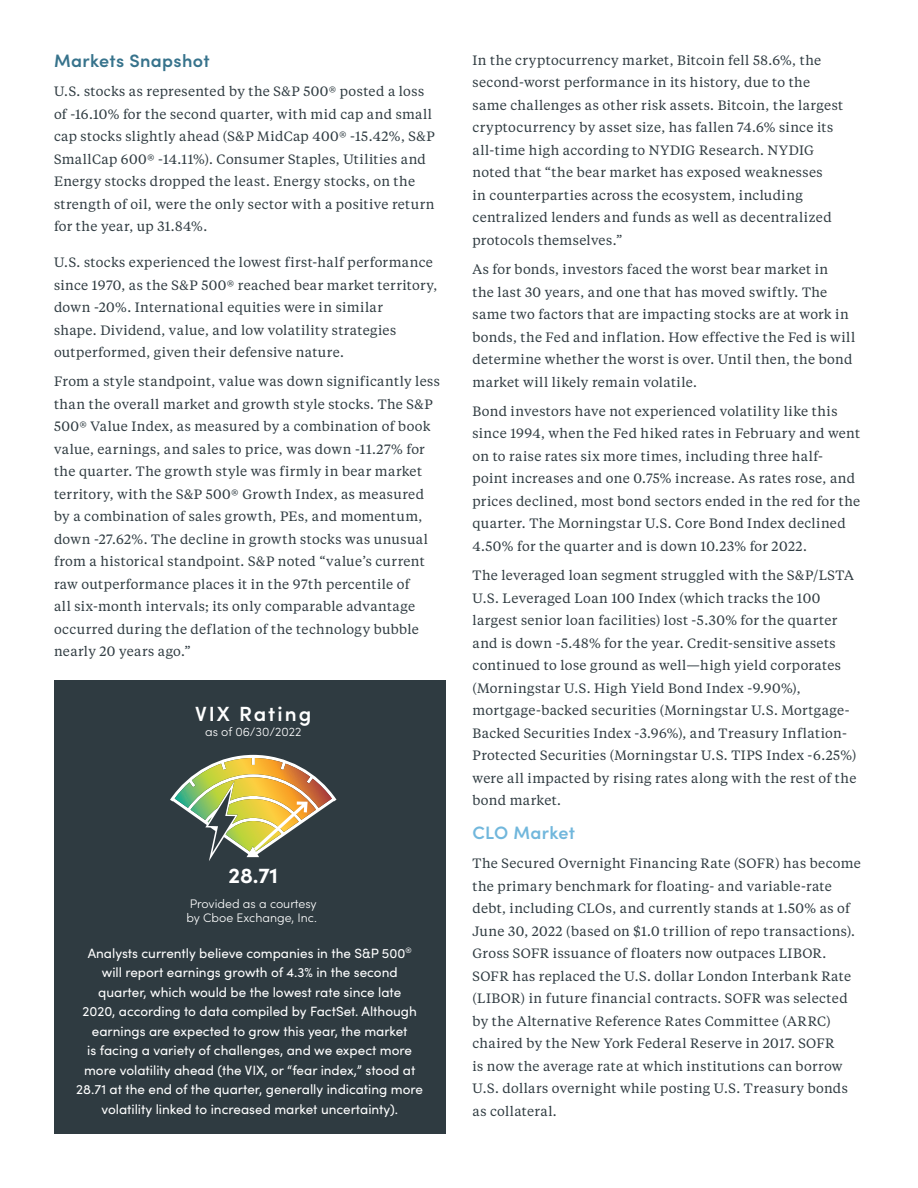
<style>
.page{position:relative;width:918px;height:1188px;background:#fff}
.page>*{position:absolute;margin:0;border:0;box-sizing:border-box;transform-origin:0 0}
.t1{font:700 21.6px "Sofia Pro";color:#fff}
.t2{font:600 20.55px "Sofia Pro";letter-spacing:.1em;color:#fff}
.Subhead_-_Benefit_Bl{font:600 18px "Sofia Pro";letter-spacing:.02em;color:#37738c}
.Subhead_CB{font:600 18px "Sofia Pro";letter-spacing:.015em;color:#71b7dc}
.Body_Copy_-_Gray{font:13.5px/22.5px "Tiempos Text";letter-spacing:.03em;color:#2f3b41}
.t3{font:13.5px/19.5px "Sofia Pro";color:#fff;text-align:center}
.t4{font:300 12.45px/14.9px "Sofia Pro";color:#fff}
</style>
<div class="page">
<div style="left:54px;top:680px;width:392px;height:454px;background:#2f3b41"></div>
<svg style="left:170px;top:755px;width:167px;height:106px"></svg>
<p class="Subhead_-_Benefit_Bl" style="left:54px;top:47px;width:157px">Markets Snapshot</p>
<p class="Body_Copy_-_Gray" style="left:54px;top:80px;width:382px">U.S. stocks as represented by the S&amp;P 500® posted a loss of -16.10% for the second quarter, with mid cap and small cap stocks slightly ahead (S&amp;P MidCap 400® -15.42%, S&amp;P SmallCap 600® -14.11%). Consumer Staples, Utilities and Energy stocks dropped the least. Energy stocks, on the strength of oil, were the only sector with a positive return for the year, up 31.84%.</p>
<p class="Body_Copy_-_Gray" style="left:54px;top:251px;width:385px">U.S. stocks experienced the lowest first-half performance since 1970, as the S&amp;P 500® reached bear market territory, down -20%. International equities were in similar<br>shape. Dividend, value, and low volatility strategies outperformed, given their defensive nature.</p>
<p class="Body_Copy_-_Gray" style="left:54px;top:370px;width:388px">From a style standpoint, value was down significantly less than the overall market and growth style stocks. The S&amp;P 500® Value Index, as measured by a combination of book value, earnings, and sales to price, was down -11.27% for the quarter. The growth style was firmly in bear market territory, with the S&amp;P 500® Growth Index, as measured by a combination of sales growth, PEs, and momentum, down -27.62%. The decline in growth stocks was unusual from a historical standpoint. S&amp;P noted “value’s current raw outperformance places it in the 97th percentile of<br>all six-month intervals; its only comparable advantage occurred during the deflation of the technology bubble nearly 20 years ago.”</p>
<p class="t2" style="left:195px;top:698px;width:118px">VIX Rating</p>
<p class="t4" style="left:205px;top:723px;width:98px">as of 06/30/2022</p>
<p class="t1" style="left:228px;top:859px;width:51px">28.71</p>
<p class="t4" style="left:186px;top:895px;width:132px">Provided as a courtesy by Cboe Exchange, Inc.</p>
<p class="t3" style="left:76px;top:943px;width:348px">Analysts currently believe companies in the S&amp;P 500<sup>® </sup>will report earnings growth of 4.3% in the second quarter, which would be the lowest rate since late<br>2020, according to data compiled by FactSet. Although earnings are expected to grow this year, the market<br>is facing a variety of challenges, and we expect more more volatility ahead (the VIX, or “fear index,” stood at 28.71 at the end of the quarter, generally indicating more volatility linked to increased market uncertainty).</p>
<p class="Body_Copy_-_Gray" style="left:472px;top:48px;width:372px">In the cryptocurrency market, Bitcoin fell 58.6%, the second-worst performance in its history, due to the same challenges as other risk assets. Bitcoin, the largest cryptocurrency by asset size, has fallen 74.6% since its all-time high according to NYDIG Research. NYDIG noted that “the bear market has exposed weaknesses<br>in counterparties across the ecosystem, including centralized lenders and funds as well as decentralized protocols themselves.”</p>
<p class="Body_Copy_-_Gray" style="left:472px;top:257px;width:384px">As for bonds, investors faced the worst bear market in<br>the last 30 years, and one that has moved swiftly. The same two factors that are impacting stocks are at work in bonds, the Fed and inflation. How effective the Fed is will determine whether the worst is over. Until then, the bond market will likely remain volatile.</p>
<p class="Body_Copy_-_Gray" style="left:472px;top:399px;width:389px">Bond investors have not experienced volatility like this since 1994, when the Fed hiked rates in February and went on to raise rates six more times, including three half&shy;point increases and one 0.75% increase. As rates rose, and prices declined, most bond sectors ended in the red for the quarter. The Morningstar U.S. Core Bond Index declined 4.50% for the quarter and is down 10.23% for 2022.</p>
<p class="Body_Copy_-_Gray" style="left:472px;top:563px;width:385px">The leveraged loan segment struggled with the S&amp;P/LSTA U.S. Leveraged Loan 100 Index (which tracks the 100 largest senior loan facilities) lost -5.30% for the quarter and is down -5.48% for the year. Credit-sensitive assets continued to lose ground as well—high yield corporates (Morningstar U.S. High Yield Bond Index -9.90%), mortgage-backed securities (Morningstar U.S. Mortgage-Backed Securities Index -3.96%), and Treasury Inflation-Protected Securities (Morningstar U.S. TIPS Index -6.25%) were all impacted by rising rates along with the rest of the bond market.</p>
<p class="Subhead_CB" style="left:472px;top:819px;width:104px">CLO Market</p>
<p class="Body_Copy_-_Gray" style="left:472px;top:851px;width:390px">The Secured Overnight Financing Rate (SOFR) has become the primary benchmark for floating- and variable-rate debt, including CLOs, and currently stands at 1.50% as of June 30, 2022 (based on $1.0 trillion of repo transactions).<br>Gross SOFR issuance of floaters now outpaces LIBOR.<br>SOFR has replaced the U.S. dollar London Interbank Rate (LIBOR) in future financial contracts. SOFR was selected by the Alternative Reference Rates Committee (ARRC) chaired by the New York Federal Reserve in 2017. SOFR<br>is now the average rate at which institutions can borrow U.S. dollars overnight while posting U.S. Treasury bonds as collateral.</p>
</div>
